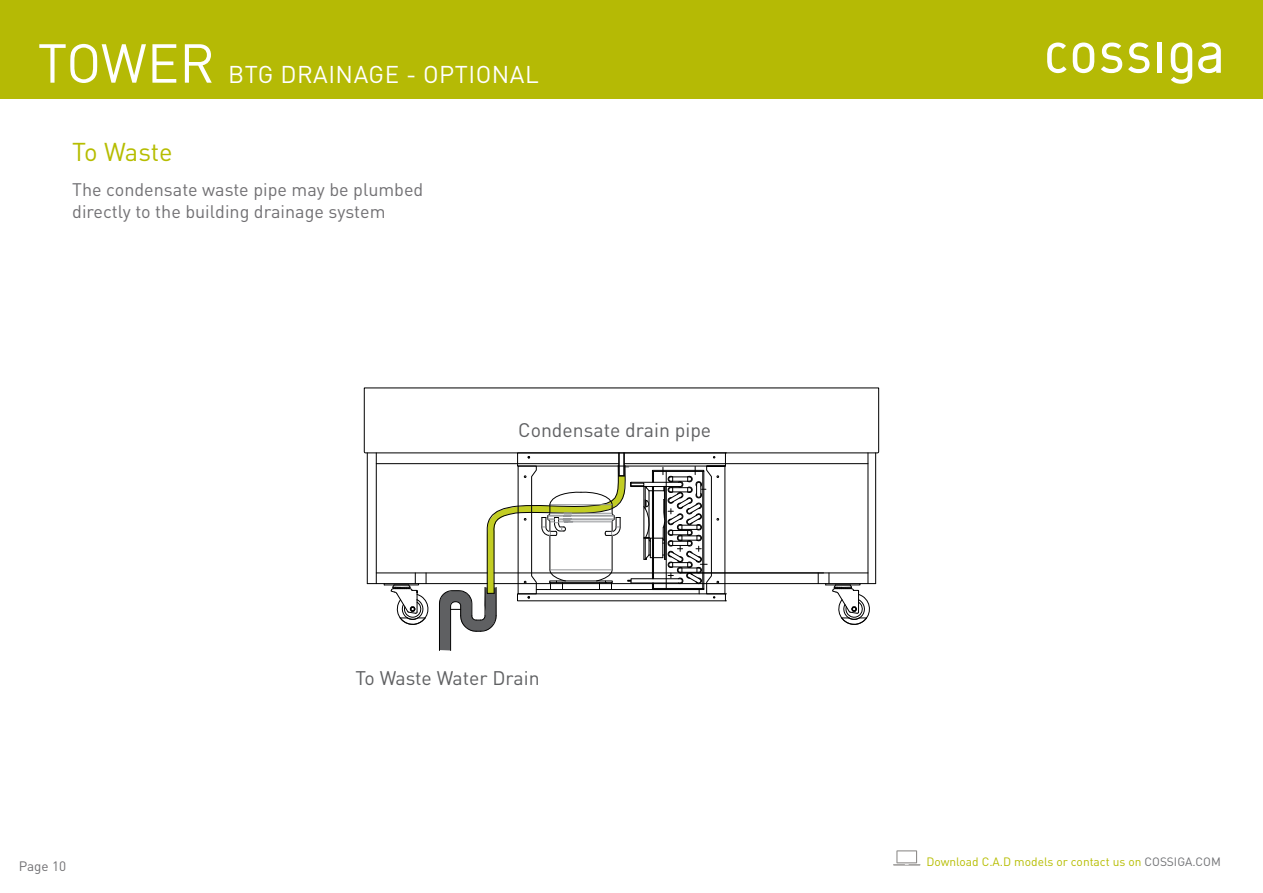
<style>
.page{position:relative;width:1263px;height:893px;background:#fff}
.page>*{position:absolute;margin:0;border:0;box-sizing:border-box;transform-origin:0 0}
.t1{font:54px "DIN";letter-spacing:-.005em;color:#fff}
.t2{font:25.5px "DIN";letter-spacing:-.01em;color:#b6bd00}
.t3{font:24px "DIN";letter-spacing:.02em;color:#fff}
.t4{font:19.5px "DIN";color:#5f6062}
.t5{font:18px/21.6px "DIN";color:#717073}
.t6{font:13.5px "DIN";color:#717073}
.t7{font:12px "DIN";color:#b6bd00}
.s1{color:#717275}
</style>
<div class="page">
<div style="left:0;top:0;width:1263px;height:99px;background:#b5ba05"></div>
<svg style="left:893px;top:850px;width:27px;height:16px"></svg>
<svg style="left:1073px;top:43px;width:21px;height:30px"></svg>
<svg style="left:1101px;top:43px;width:21px;height:30px"></svg>
<svg style="left:1128px;top:43px;width:21px;height:30px"></svg>
<hr style="left:1158px;top:43px;width:4px;height:30px;background:#fff">
<svg style="left:1198px;top:43px;width:23px;height:30px"></svg>
<svg style="left:1171px;top:43px;width:21px;height:41px"></svg>
<svg style="left:1047px;top:43px;width:19px;height:30px"></svg>
<svg style="left:364px;top:387px;width:515px;height:264px"></svg>
<h1 class="t1" style="left:38px;top:27px;width:179px">TOWER</h1>
<h3 class="t3" style="left:228px;top:58px;width:312px">BTG DRAINAGE - OPTIONAL</h3>
<h2 class="t2" style="left:72px;top:135px;width:102px">To Waste</h2>
<p class="t5" style="left:72px;top:178px;width:353px">The condensate waste pipe may be plumbed directly to the building drainage system</p>
<p class="t4" style="left:518px;top:417px;width:194px">Condensate drain pipe</p>
<p class="t6" style="left:19px;top:857px;width:49px">Page 10</p>
<p class="t4" style="left:355px;top:665px;width:186px">To Waste Water Drain</p>
<p class="t7" style="left:926px;top:853px;width:296px">Download C.A.D models or contact us on <span class="s1">COSSIGA.COM</span></p>
</div>
